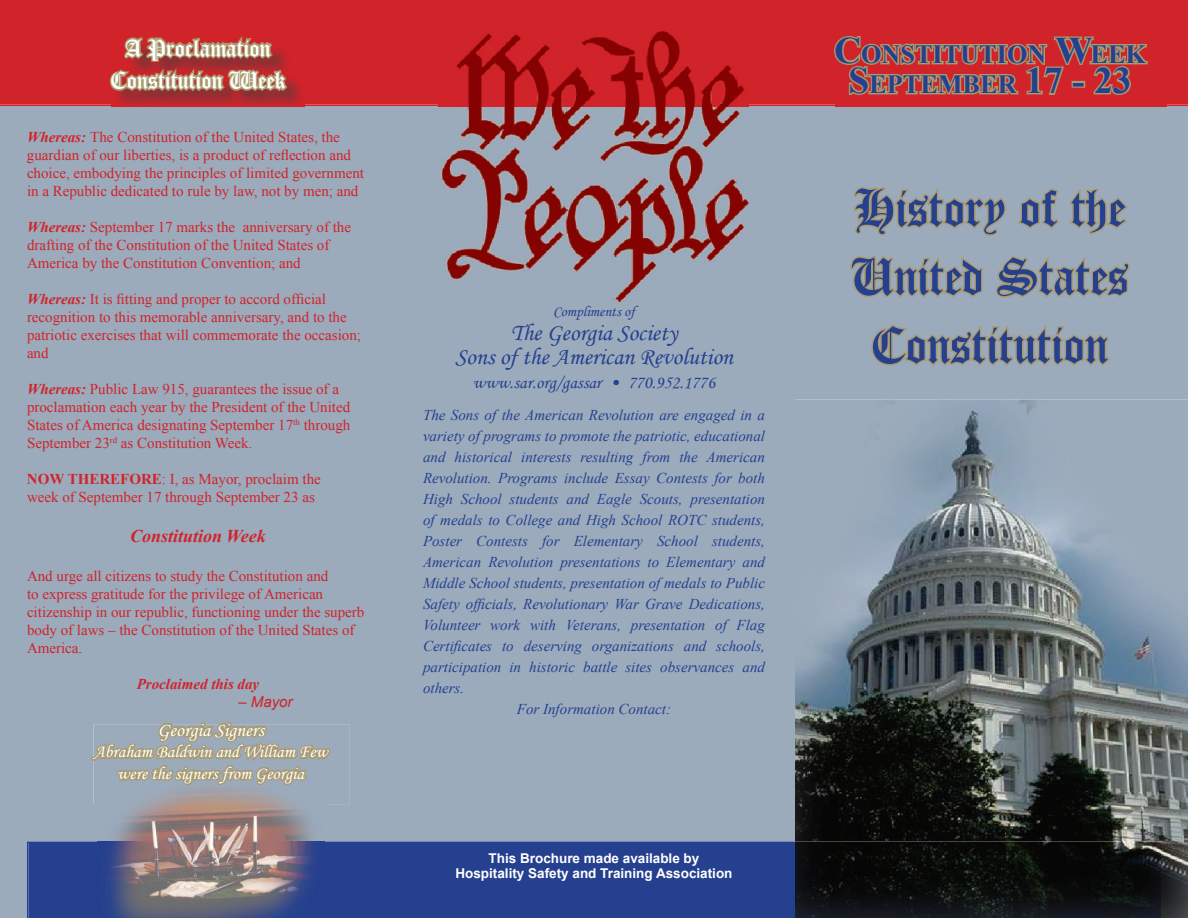
<style>
.page{position:relative;width:1188px;height:918px;background:#fff}
.page>*{position:absolute;margin:0;border:0;box-sizing:border-box;transform-origin:0 0}
.t1{font:57px/68.4px "Cloister Black BT";color:#25408f;text-align:center}
.t2{font:27px/32.4px "Cloister Black BT";color:#fff;text-align:center}
.t3{font:700 26.25px/30px "Times New Roman";color:#25408f;text-align:center}
.t4{font:24px/24px "Monotype Corsiva";color:#25408f;text-align:center}
.t5{font:19.5px "Monotype Corsiva";color:#fff}
.t6{font:18px/21.6px "Monotype Corsiva";color:#fff;text-align:center}
.t7{font:18px "Monotype Corsiva";color:#25408f}
.t8{font:italic 700 18px "Times New Roman";color:#d1232a}
.t9{font:15px/18px "Times New Roman";color:#d1232a}
.t10{font:italic 15px "Times New Roman";color:#25408f}
.t11{font:italic 700 15px "Times New Roman";color:#d1232a}
.t12{font:15px "Monotype Corsiva";color:#25408f}
.t13{font:italic 15px "Arial";color:#d1232a}
.t14{font:700 13.5px/15px "Arial";color:#fff;text-align:center}
.s1{font-weight:700;font-style:italic}
.s2{font-weight:700}
.s3{font-style:normal}
.s4{font-size:37.5px}
</style>
<div class="page">
<div style="left:0;top:106px;width:1188px;height:812px;background:#9babbc"></div>
<div style="left:0;top:0;width:1188px;height:105px;background:#d1232a"></div>
<svg style="left:1166px;top:105px;width:22px;height:1px"></svg>
<hr style="left:749px;top:105px;width:86px;height:1px;background:#d1232a">
<hr style="left:305px;top:105px;width:134px;height:1px;background:#d1232a">
<hr style="left:0;top:105px;width:111px;height:1px;background:#d1232a">
<div style="left:27px;top:841px;width:768px;height:77px;background:#25408f"></div>
<img style="left:795px;top:400px;width:393px;height:518px">
<img style="left:795px;top:841px;width:366px;height:77px">
<svg style="left:850px;top:183px;width:280px;height:55px;background:#9fa5a3"></svg>
<svg style="left:848px;top:249px;width:138px;height:51px;background:#a0a49e"></svg>
<svg style="left:994px;top:251px;width:138px;height:49px;background:#a0a49d"></svg>
<svg style="left:870px;top:320px;width:242px;height:48px;background:#a0a49e"></svg>
<img style="left:835px;top:37px;width:331px;height:78px">
<img style="left:835px;top:105px;width:331px;height:1px">
<svg style="left:832px;top:34px;width:317px;height:63px;background:#c05446"></svg>
<img style="left:439px;top:21px;width:310px;height:280px">
<img style="left:439px;top:105px;width:310px;height:1px">
<img style="left:290px;top:39px;width:15px;height:71px">
<img style="left:290px;top:105px;width:15px;height:1px">
<svg style="left:108px;top:31px;width:182px;height:315px;background:#a0949f"></svg>
<img style="left:97px;top:819px;width:227px;height:99px">
<svg style="left:89px;top:555px;width:256px;height:264px;background:#9ca8b2"></svg>
<h2 class="t2" style="left:111px;top:31px;width:176px">A Proclamation<br>Constitution Week</h2>
<p class="t9" style="left:27px;top:128px;width:339px"><span class="s1">Whereas:</span> The Constitution of the United States, the guardian of our liberties, is a product of reflection and choice, embodying the principles of limited government in a Republic dedicated to rule by law, not by men; and</p>
<p class="t9" style="left:27px;top:218px;width:326px"><span class="s1">Whereas:</span> September 17 marks the anniversary of the drafting of the Constitution of the United States of<br>America by the Constitution Convention; and</p>
<p class="t9" style="left:27px;top:290px;width:336px"><span class="s1">Whereas:</span> It is fitting and proper to accord official recognition to this memorable anniversary, and to the patriotic exercises that will commemorate the occasion; and</p>
<p class="t9" style="left:27px;top:380px;width:325px"><span class="s1">Whereas:</span> Public Law 915, guarantees the issue of a proclamation each year by the President of the United States of America designating September 17<sup>th</sup> through September 23<sup>rd</sup> as Constitution Week.</p>
<p class="t9" style="left:27px;top:470px;width:295px"><span class="s2">NOW THEREFORE</span>: I, as Mayor, proclaim the week of September 17 through September 23 as</p>
<p class="t8" style="left:130px;top:523px;width:137px">Constitution Week</p>
<p class="t9" style="left:27px;top:567px;width:339px">And urge all citizens to study the Constitution and<br>to express gratitude for the privilege of American citizenship in our republic, functioning under the superb body of laws – the Constitution of the United States of America.</p>
<p class="t11" style="left:137px;top:674px;width:124px">Proclaimed this day</p>
<p class="t13" style="left:238px;top:692px;width:56px"><span class="s3">–</span> Mayor</p>
<h3 class="t5" style="left:157px;top:718px;width:108px">Georgia Signers</h3>
<p class="t6" style="left:94px;top:741px;width:235px">Abraham Baldwin and William Few were the signers from Georgia</p>
<p class="t12" style="left:553px;top:303px;width:83px">Compliments of</p>
<h3 class="t4" style="left:455px;top:321px;width:279px">The Georgia Society<br>Sons of the American Revolution</h3>
<p class="t7" style="left:473px;top:372px;width:244px">www.sar.org/gassar • 770.952.1776</p>
<p class="t10" style="left:423px;top:405px;width:344px">The Sons of the American Revolution are engaged in a</p>
<p class="t10" style="left:423px;top:426px;width:344px">variety of programs to promote the patriotic, educational</p>
<p class="t10" style="left:423px;top:447px;width:343px">and historical interests resulting from the American</p>
<p class="t10" style="left:423px;top:468px;width:343px">Revolution. Programs include Essay Contests for both</p>
<p class="t10" style="left:423px;top:489px;width:344px">High School students and Eagle Scouts, presentation</p>
<p class="t10" style="left:423px;top:510px;width:343px">of medals to College and High School ROTC students,</p>
<p class="t10" style="left:423px;top:531px;width:343px">Poster Contests for Elementary School students,</p>
<p class="t10" style="left:423px;top:552px;width:343px">American Revolution presentations to Elementary and</p>
<p class="t10" style="left:423px;top:573px;width:344px">Middle School students, presentation of medals to Public</p>
<p class="t10" style="left:423px;top:594px;width:344px">Safety officials, Revolutionary War Grave Dedications,</p>
<p class="t10" style="left:423px;top:615px;width:343px">Volunteer work with Veterans, presentation of Flag</p>
<p class="t10" style="left:423px;top:636px;width:344px">Certificates to deserving organizations and schools,</p>
<p class="t10" style="left:423px;top:657px;width:343px">participation in historic battle sites observances and</p>
<p class="t10" style="left:423px;top:678px;width:43px">others.</p>
<p class="t10" style="left:517px;top:699px;width:156px">For Information Contact:</p>
<p class="t14" style="left:455px;top:852px;width:279px">This Brochure made available by<br>Hospitality Safety and Training Association</p>
<h3 class="t3" style="left:834px;top:38px;width:313px"><span class="s4">C</span>ONSTITUTION <span class="s4">W</span>EEK<br><span class="s4">S</span>EPTEMBER <span class="s4">17 - 23</span></h3>
<h1 class="t1" style="left:851px;top:172px;width:279px">History of the<br>United States<br>Constitution</h1>
</div>
